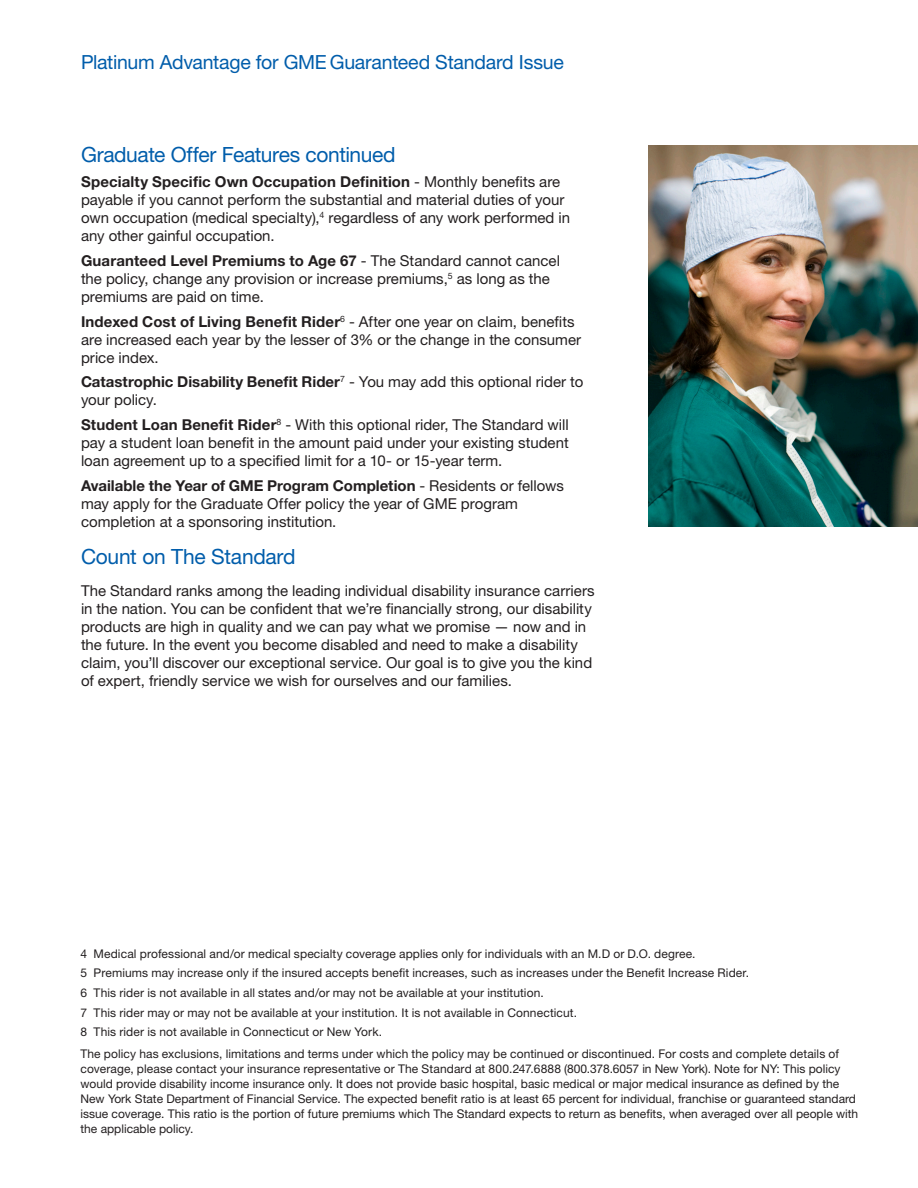
<style>
.page{position:relative;width:918px;height:1188px;background:#fff}
.page>*{position:absolute;margin:0;border:0;box-sizing:border-box;transform-origin:0 0}
.COPY{font:21px "Helvetica Neue LT";letter-spacing:-.015em;color:#015dab}
.CHART_SUBHEAD_BLUE{font:19.5px "Helvetica Neue";letter-spacing:-.015em;color:#015dab}
.COPY-2{font:15px/18px "Helvetica Neue LT";color:#231f20}
.chart_disclaimer{font:12px/15px "Helvetica Neue LT";letter-spacing:.005em;color:#231f20}
.s1{font-weight:700}
</style>
<div class="page">
<img style="left:648px;top:146px;width:270px;height:380px">
<p class="CHART_SUBHEAD_BLUE" style="left:81px;top:51px;width:484px">Platinum Advantage for GME Guaranteed Standard Issue</p>
<p class="COPY" style="left:81px;top:142px;width:316px">Graduate Offer Features continued</p>
<p class="COPY-2" style="left:81px;top:173px;width:491px"><span class="s1">Specialty Specific Own Occupation Definition</span> - Monthly benefits are payable if you cannot perform the substantial and material duties of your own occupation (medical specialty),<sup>4</sup> regardless of any work performed in any other gainful occupation.</p>
<p class="COPY-2" style="left:81px;top:251px;width:481px"><span class="s1">Guaranteed Level Premiums to Age 67</span> - The Standard cannot cancel the policy, change any provision or increase premiums,<sup>5</sup> as long as the premiums are paid on time.</p>
<p class="COPY-2" style="left:81px;top:312px;width:502px"><span class="s1">Indexed Cost of Living Benefit Rider</span><sup>6</sup> - After one year on claim, benefits are increased each year by the lesser of 3% or the change in the consumer price index.</p>
<p class="COPY-2" style="left:81px;top:373px;width:504px"><span class="s1">Catastrophic Disability Benefit Rider</span><sup>7</sup> - You may add this optional rider to your policy.</p>
<p class="COPY-2" style="left:81px;top:416px;width:489px;text-align:justify"><span class="s1">Student Loan Benefit Rider</span><sup>8</sup> - With this optional rider, The Standard will pay a student loan benefit in the amount paid under your existing student loan agreement up to a specified limit for a 10- or 15-year term.</p>
<p class="COPY-2" style="left:81px;top:476px;width:484px"><span class="s1">Available the Year of GME Program Completion</span> - Residents or fellows may apply for the Graduate Offer policy the year of GME program completion at a sponsoring institution.</p>
<p class="COPY" style="left:81px;top:544px;width:216px">Count on The Standard</p>
<p class="COPY-2" style="left:81px;top:581px;width:515px">The Standard ranks among the leading individual disability insurance carriers in the nation. You can be confident that we’re financially strong, our disability products are high in quality and we can pay what we promise — now and in the future. In the event you become disabled and need to make a disability claim, you’ll discover our exceptional service. Our goal is to give you the kind of expert, friendly service we wish for ourselves and our families.</p>
<p class="chart_disclaimer" style="left:80px;top:946px;width:617px">4 Medical professional and/or medical specialty coverage applies only for individuals with an M.D or D.O. degree.</p>
<p class="chart_disclaimer" style="left:80px;top:965px;width:670px">5 Premiums may increase only if the insured accepts benefit increases, such as increases under the Benefit Increase Rider.</p>
<p class="chart_disclaimer" style="left:80px;top:985px;width:465px">6 This rider is not available in all states and/or may not be available at your institution.</p>
<p class="chart_disclaimer" style="left:80px;top:1005px;width:498px">7 This rider may or may not be available at your institution. It is not available in Connecticut.</p>
<p class="chart_disclaimer" style="left:80px;top:1024px;width:303px">8 This rider is not available in Connecticut or New York.</p>
<p class="chart_disclaimer" style="left:80px;top:1046px;width:779px">The policy has exclusions, limitations and terms under which the policy may be continued or discontinued. For costs and complete details of coverage, please contact your insurance representative or The Standard at 800.247.6888 (800.378.6057 in New York). Note for NY: This policy would provide disability income insurance only. It does not provide basic hospital, basic medical or major medical insurance as defined by the New York State Department of Financial Service. The expected benefit ratio is at least 65 percent for individual, franchise or guaranteed standard issue coverage. This ratio is the portion of future premiums which The Standard expects to return as benefits, when averaged over all people with the applicable policy.</p>
</div>
